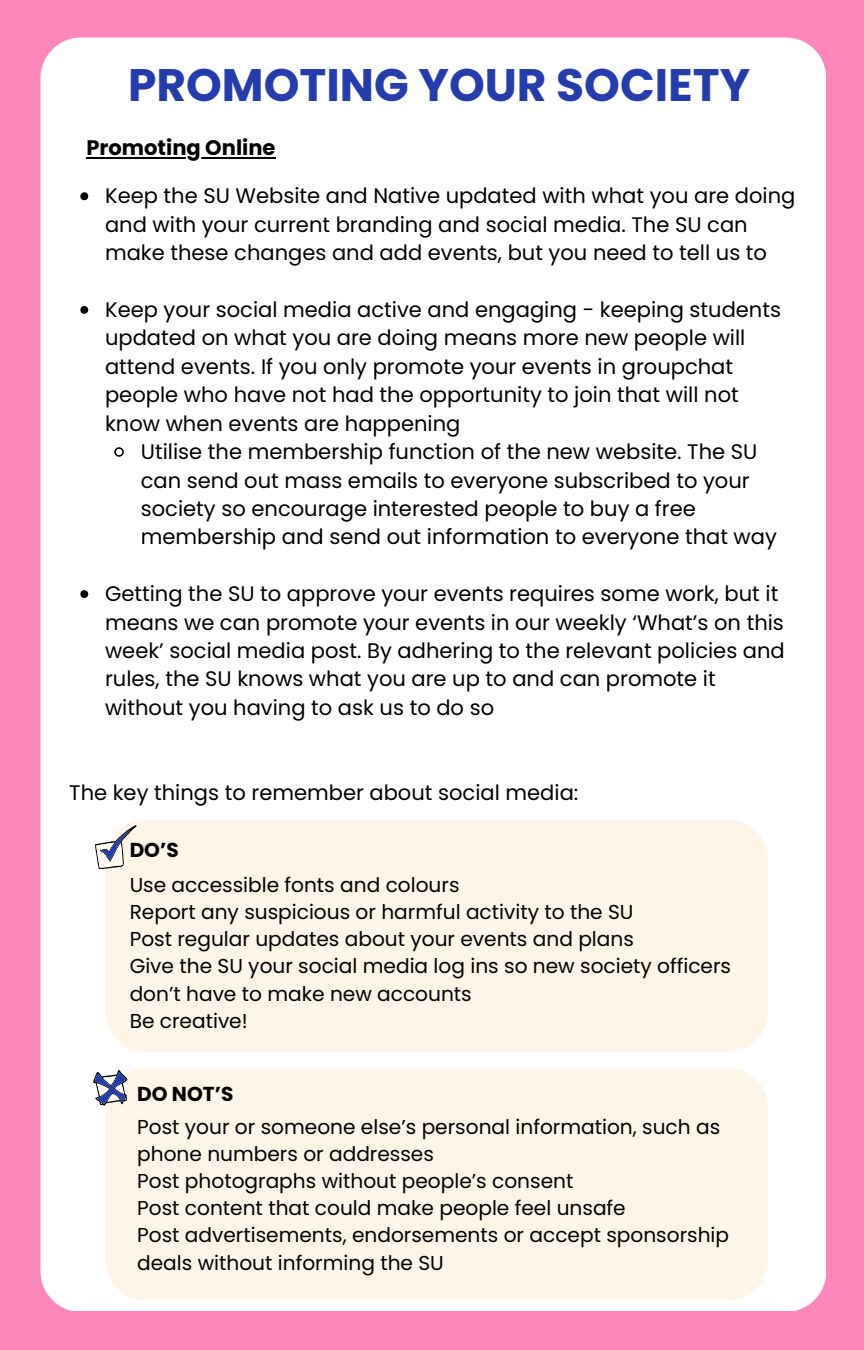
<style>
.page{position:relative;width:864px;height:1350px;background:#fe86bb}
.page>*{position:absolute;margin:0;border:0;box-sizing:border-box;transform-origin:0 0}
.t1{font:700 45.45px "Poppins";color:#253cae}
.t2{font:21.15px/28.3px "Poppins";color:#000}
.t3{font:700 21.15px "Poppins";color:#000}
.t4{font:20.25px/27.2px "Poppins";color:#000}
.t5{font:700 20.25px "Poppins";color:#000}
</style>
<div class="page">
<div style="left:40px;top:38px;width:786px;height:1273px;background:#fff"></div>
<hr style="left:86px;top:157px;width:190px;height:1px;background:#000">
<svg style="left:80px;top:192px;width:8px;height:8px"></svg>
<svg style="left:80px;top:306px;width:8px;height:8px"></svg>
<svg style="left:113px;top:446px;width:12px;height:12px"></svg>
<svg style="left:80px;top:590px;width:8px;height:8px"></svg>
<div style="left:105px;top:820px;width:663px;height:232px;background:#fdf5e7;border-radius:40px"></div>
<div style="left:105px;top:1068px;width:663px;height:232px;background:#fdf5e7;border-radius:40px"></div>
<svg style="left:93px;top:1070px;width:35px;height:37px"></svg>
<svg style="left:95px;top:825px;width:42px;height:44px"></svg>
<p class="t1" style="left:128px;top:53px;width:624px">PROMOTING YOUR SOCIETY</p>
<p class="t3" style="left:86px;top:133px;width:191px">Promoting Online</p>
<p class="t2" style="left:105px;top:182px;width:692px">Keep the SU Website and Native updated with what you are doing and with your current branding and social media. The SU can make these changes and add events, but you need to tell us to</p>
<p class="t2" style="left:105px;top:295px;width:677px">Keep your social media active and engaging - keeping students updated on what you are doing means more new people will attend events. If you only promote your events in groupchat people who have not had the opportunity to join that will not know when events are happening</p>
<p class="t2" style="left:141px;top:438px;width:638px">Utilise the membership function of the new website. The SU can send out mass emails to everyone subscribed to your society so encourage interested people to buy a free membership and send out information to everyone that way</p>
<p class="t2" style="left:105px;top:580px;width:681px">Getting the SU to approve your events requires some work, but it means we can promote your events in our weekly ‘What’s on this week’ social media post. By adhering to the relevant policies and rules, the SU knows what you are up to and can promote it without you having to ask us to do so</p>
<p class="t2" style="left:69px;top:779px;width:511px">The key things to remember about social media:</p>
<p class="t5" style="left:130px;top:835px;width:51px">DO’S</p>
<p class="t4" style="left:130px;top:871px;width:331px">Use accessible fonts and colours</p>
<p class="t4" style="left:130px;top:898px;width:505px">Report any suspicious or harmful activity to the SU</p>
<p class="t4" style="left:130px;top:926px;width:506px">Post regular updates about your events and plans</p>
<p class="t4" style="left:130px;top:953px;width:603px">Give the SU your social media log ins so new society officers don’t have to make new accounts</p>
<p class="t4" style="left:130px;top:1007px;width:120px">Be creative!</p>
<p class="t5" style="left:137px;top:1080px;width:98px">DO NOT’S</p>
<p class="t4" style="left:137px;top:1113px;width:584px">Post your or someone else’s personal information, such as phone numbers or addresses</p>
<p class="t4" style="left:137px;top:1167px;width:438px">Post photographs without people’s consent</p>
<p class="t4" style="left:137px;top:1195px;width:490px">Post content that could make people feel unsafe</p>
<p class="t4" style="left:137px;top:1222px;width:593px">Post advertisements, endorsements or accept sponsorship deals without informing the SU</p>
</div>
